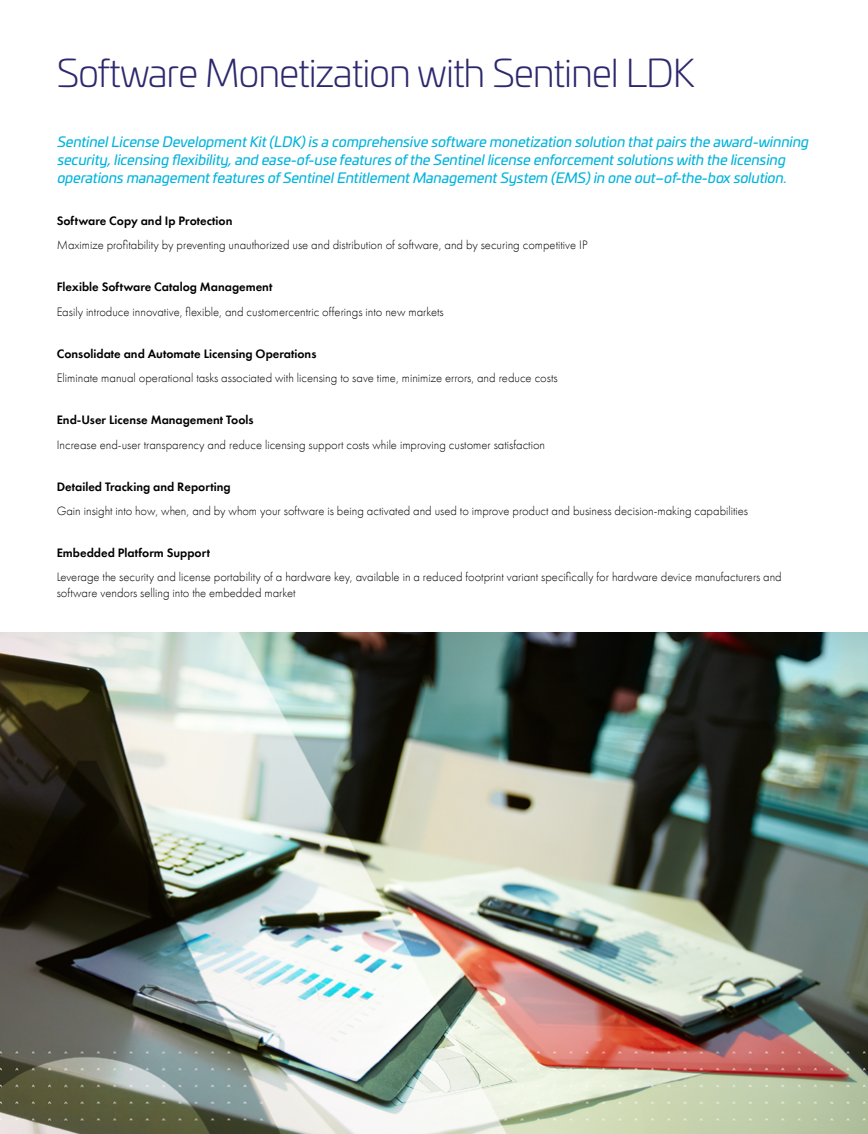
<style>
.page{position:relative;width:868px;height:1134px;background:#fff}
.page>*{position:absolute;margin:0;border:0;box-sizing:border-box;transform-origin:0 0}
.t1{font:300 38.2px "Univia Pro";letter-spacing:-.03em;color:#2c286d}
.t2{font:italic 14px/17.8px "Univia Pro";color:#00b4dd}
.t3{font:300 12.6px/15.2px "Futura PT";color:#000}
.t4{font:600 12.6px "Futura PT";color:#000}
</style>
<div class="page">
<img style="left:0;top:632px;width:867px;height:502px">
<h1 class="t1" style="left:57px;top:46px;width:639px">Software Monetization with Sentinel LDK</h1>
<p class="t2" style="left:57px;top:132px;width:756px">SentinelLicense DevelopmentKit(LDK)is a comprehensive software monetization solution thatpairs the award-winning security,licensing flexibility,and ease-of-use features ofthe Sentinellicense enforcementsolutions with the licensing operations managementfeatures ofSentinelEntitlementManagementSystem (EMS)in one out–of-the-box solution.</p>
<p class="t4" style="left:57px;top:213px;width:177px">Software Copy and Ip Protection</p>
<p class="t3" style="left:57px;top:238px;width:532px">Maximize profitability by preventing unauthorized use and distribution of software, and by securing competitive IP</p>
<p class="t4" style="left:57px;top:279px;width:217px">Flexible Software Catalog Management</p>
<p class="t3" style="left:57px;top:304px;width:388px">Easily introduce innovative, flexible, and customercentric offerings into new markets</p>
<p class="t4" style="left:57px;top:346px;width:261px">Consolidate and Automate Licensing Operations</p>
<p class="t3" style="left:57px;top:370px;width:502px">Eliminate manual operational tasks associated with licensing to save time, minimize errors, and reduce costs</p>
<p class="t4" style="left:57px;top:412px;width:198px">End-User License Management Tools</p>
<p class="t3" style="left:57px;top:437px;width:490px">Increase end-user transparency and reduce licensing support costs while improving customer satisfaction</p>
<p class="t4" style="left:57px;top:479px;width:175px">Detailed Tracking and Reporting</p>
<p class="t3" style="left:57px;top:503px;width:692px">Gain insight into how, when, and by whom your software is being activated and used to improve product and business decision-making capabilities</p>
<p class="t4" style="left:57px;top:545px;width:155px">Embedded Platform Support</p>
<p class="t3" style="left:57px;top:570px;width:726px">Leverage the security and license portability of a hardware key, available in a reduced footprint variant specifically for hardware device manufacturers and software vendors selling into the embedded market</p>
</div>
